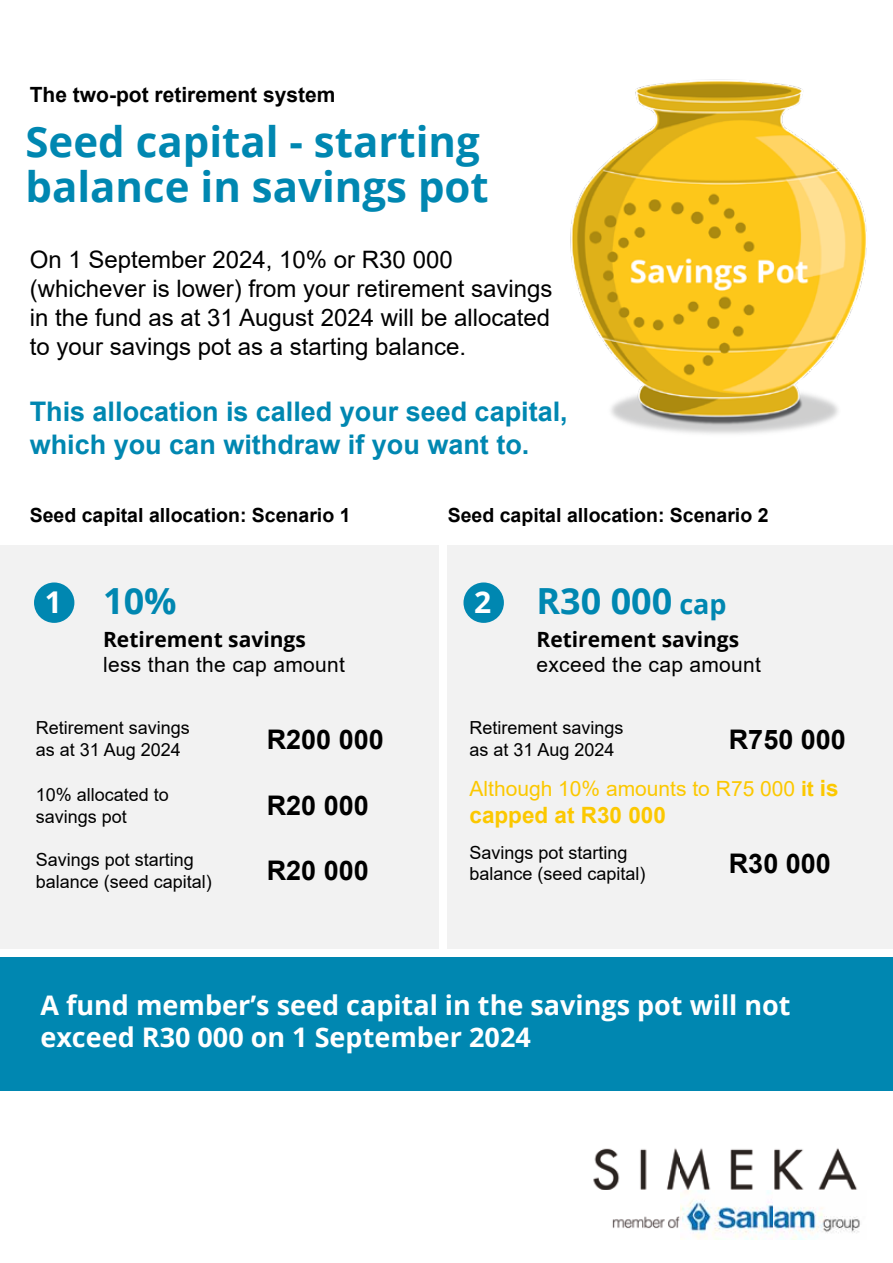
<style>
.page{position:relative;width:893px;height:1263px;background:#fff}
.page>*{position:absolute;margin:0;border:0;box-sizing:border-box;transform-origin:0 0}
.t1{font:700 42px/45px "Open Sans";color:#0087b1}
.t2{font:700 36px "Open Sans";color:#0087b1}
.t3{font:700 30px "Open Sans";color:#fff}
.t4{font:700 27px/32.4px "Open Sans";color:#fff}
.t5{font:700 27px/32.4px "Arial";color:#0087b1}
.t6{font:700 27px "Arial";color:#000}
.t7{font:24px/28.8px "Arial";color:#000}
.t8{font:700 22.5px "Arial";color:#fcc800}
.t9{font:21px "Arial";letter-spacing:.015em;color:#000}
.t10{font:700 21px "Open Sans";color:#000}
.t11{font:21px "Arial";color:#fcc800}
.t12{font:700 21px "Arial";color:#000}
.t13{font:700 19.5px "Arial";color:#000}
.t14{font:18px/21.6px "Arial";color:#000}
.s1{font-size:30px;color:#fff}
.s2{font-size:27px}
.s3{font-weight:700}
.s4{font-weight:700;font-size:22.5px}
</style>
<div class="page">
<div style="left:0;top:545px;width:439px;height:403px;background:#f2f2f2"></div>
<div style="left:448px;top:545px;width:445px;height:403px;background:#f2f2f2"></div>
<div style="left:0;top:957px;width:893px;height:133px;background:#0087b1"></div>
<img style="left:570px;top:79px;width:297px;height:355px">
<img style="left:593px;top:1148px;width:267px;height:91px">
<div style="left:34px;top:582px;width:40px;height:41px;background:#0087b1;border-radius:50%"></div>
<div style="left:463px;top:582px;width:41px;height:41px;background:#0087b1;border-radius:50%"></div>
<p class="t12" style="left:30px;top:80px;width:307px">The two-pot retirement system</p>
<h1 class="t1" style="left:26px;top:118px;width:465px">Seed capital - starting balance in savings pot</h1>
<h3 class="t7" style="left:30px;top:245px;width:524px">On 1 September 2024, 10% or R30 000 (whichever is lower) from your retirement savings in the fund as at 31 August 2024 will be allocated to your savings pot as a starting balance.</h3>
<h3 class="t5" style="left:30px;top:396px;width:539px">This allocation is called your seed capital, which you can withdraw if you want to.</h3>
<p class="t13" style="left:30px;top:501px;width:322px">Seed capital allocation: Scenario 1</p>
<p class="t13" style="left:448px;top:501px;width:322px">Seed capital allocation: Scenario 2</p>
<h2 class="t2" style="left:45px;top:576px;width:133px"><span class="s1">1</span> 10%</h2>
<h3 class="t3" style="left:474px;top:580px;width:19px">2</h3>
<p class="t10" style="left:103px;top:624px;width:204px">Retirement savings</p>
<p class="t9" style="left:103px;top:650px;width:243px">less than the cap amount</p>
<h2 class="t2" style="left:536px;top:576px;width:192px">R30 000 <span class="s2">cap</span></h2>
<p class="t10" style="left:536px;top:624px;width:204px">Retirement savings</p>
<p class="t9" style="left:536px;top:650px;width:226px">exceed the cap amount</p>
<p class="t14" style="left:36px;top:717px;width:156px">Retirement savings as at 31 Aug 2024</p>
<h3 class="t6" style="left:267px;top:720px;width:119px">R200 000</h3>
<p class="t14" style="left:36px;top:784px;width:135px">10% allocated to savings pot</p>
<h3 class="t6" style="left:267px;top:787px;width:104px">R20 000</h3>
<p class="t14" style="left:36px;top:849px;width:178px">Savings pot starting balance (seed capital)</p>
<h3 class="t6" style="left:267px;top:851px;width:104px">R20 000</h3>
<p class="t14" style="left:469px;top:717px;width:156px">Retirement savings as at 31 Aug 2024</p>
<h3 class="t6" style="left:729px;top:720px;width:119px">R750 000</h3>
<p class="t11" style="left:469px;top:774px;width:370px">Although 10% amounts to R75 000 <span class="s3">it</span> <span class="s4">is</span></p>
<p class="t8" style="left:469px;top:800px;width:198px">capped at R30 000</p>
<p class="t14" style="left:469px;top:841px;width:178px">Savings pot starting balance (seed capital)</p>
<h3 class="t6" style="left:729px;top:844px;width:104px">R30 000</h3>
<h3 class="t4" style="left:40px;top:988px;width:752px">A fund member’s seed capital in the savings pot will not exceed R30 000 on 1 September 2024</h3>
</div>
